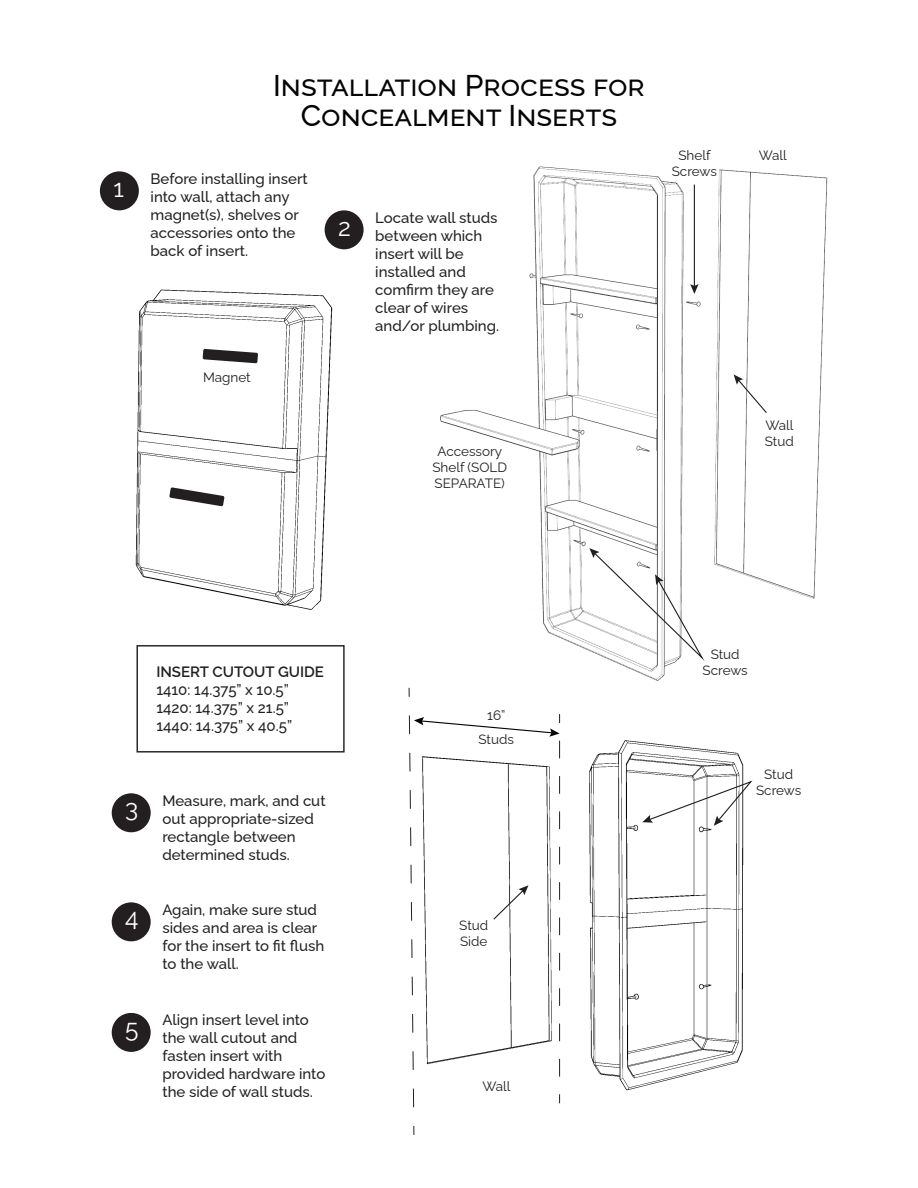
<style>
.page{position:relative;width:918px;height:1188px;background:#fff}
.page>*{position:absolute;margin:0;border:0;box-sizing:border-box;transform-origin:0 0}
.t1{font:500 30px/30px "Raleway";color:#040503;text-align:center}
.t2{font:24.6px "Raleway";color:#fff}
.t3{font:500 15px/18px "Raleway";color:#231f20}
.t4{font:600 15px "Raleway";color:#231f20}
.t5{font:13.5px/16.2px "Raleway";color:#231f20;text-align:center}
</style>
<div class="page">
<img style="left:408px;top:714px;width:336px;height:421px">
<img style="left:135px;top:239px;width:227px;height:424px">
<img style="left:408px;top:166px;width:420px;height:531px">
<div style="left:112px;top:902px;width:39px;height:39px;background:#231f20;border-radius:50%"></div>
<div style="left:325px;top:210px;width:39px;height:39px;background:#231f20;border-radius:50%"></div>
<div style="left:100px;top:171px;width:39px;height:39px;background:#231f20;border-radius:50%"></div>
<svg style="left:203px;top:349px;width:55px;height:14px"></svg>
<svg style="left:169px;top:487px;width:55px;height:19px"></svg>
<svg style="left:409px;top:714px;width:151px;height:403px"></svg>
<div style="left:112px;top:793px;width:39px;height:39px;background:#231f20;border-radius:50%"></div>
<div style="left:112px;top:1013px;width:39px;height:39px;background:#231f20;border-radius:50%"></div>
<svg style="left:642px;top:779px;width:111px;height:47px"></svg>
<div style="left:137px;top:645px;width:208px;height:108px;border:1px solid #231f20"></div>
<svg style="left:589px;top:548px;width:118px;height:116px"></svg>
<svg style="left:734px;top:374px;width:34px;height:40px"></svg>
<hr style="left:694px;top:185px;width:1px;height:102px;background:#231f20">
<svg style="left:690px;top:284px;width:9px;height:10px"></svg>
<h2 class="t2" style="left:113px;top:169px;width:12px">1</h2>
<h1 class="t1" style="left:273px;top:67px;width:373px">INSTALLATION PROCESS FOR<br>CONCEALMENT INSERTS</h1>
<p class="t3" style="left:151px;top:168px;width:159px">Before installing insert into wall, attach any magnet(s), shelves or accessories onto the back of insert.</p>
<p class="t5" style="left:203px;top:368px;width:49px">Magnet</p>
<h2 class="t2" style="left:338px;top:208px;width:14px">2</h2>
<p class="t3" style="left:375px;top:207px;width:125px">Locate wall studs between which insert will be installed and comfirm they are clear of wires and/or plumbing.</p>
<p class="t5" style="left:432px;top:442px;width:76px">Accessory<br>Shelf (SOLD<br>SEPARATE)</p>
<p class="t5" style="left:678px;top:146px;width:34px">Shelf</p>
<p class="t5" style="left:759px;top:146px;width:30px">Wall</p>
<p class="t5" style="left:672px;top:162px;width:47px">Screws</p>
<p class="t5" style="left:765px;top:415px;width:31px;text-align:left">Wall<br>Stud</p>
<p class="t4" style="left:156px;top:660px;width:169px">INSERT CUTOUT GUIDE</p>
<p class="t3" style="left:156px;top:679px;width:137px">1410: 14.375” x 10.5”<br>1420: 14.375” x 21.5”<br>1440: 14.375” x 40.5”</p>
<h2 class="t2" style="left:125px;top:789px;width:15px">3</h2>
<h2 class="t2" style="left:125px;top:898px;width:15px">4</h2>
<h2 class="t2" style="left:125px;top:1009px;width:15px">5</h2>
<p class="t3" style="left:162px;top:790px;width:165px">Measure, mark, and cut out appropriate-sized rectangle between determined studs.</p>
<p class="t3" style="left:162px;top:899px;width:163px">Again, make sure stud sides and area is clear for the insert to fit flush to the wall.</p>
<p class="t3" style="left:162px;top:1009px;width:165px">Align insert level into the wall cutout and fasten insert with provided hardware into the side of wall studs.</p>
<p class="t5" style="left:487px;top:706px;width:20px">16”</p>
<p class="t5" style="left:478px;top:729px;width:37px">Studs</p>
<p class="t5" style="left:459px;top:916px;width:31px;text-align:left">Stud<br>Side</p>
<p class="t5" style="left:482px;top:1077px;width:30px">Wall</p>
<p class="t5" style="left:703px;top:644px;width:47px">Stud<br>Screws</p>
<p class="t5" style="left:756px;top:764px;width:47px">Stud<br>Screws</p>
</div>
